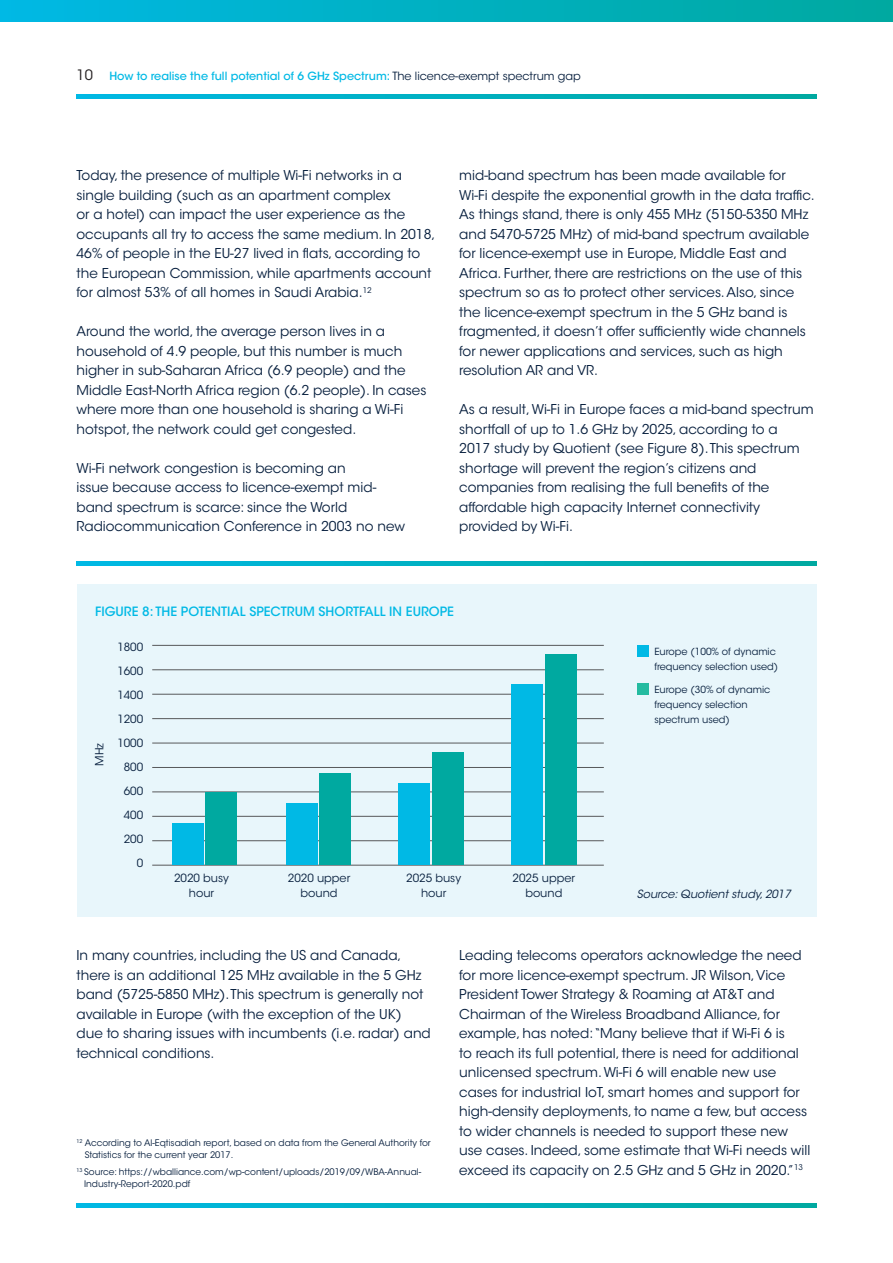
<style>
.page{position:relative;width:893px;height:1263px;background:#fff}
.page>*{position:absolute;margin:0;border:0;box-sizing:border-box;transform-origin:0 0}
.t1{font:13.5px/19.5px "ITC Avant Garde Std";color:#071f3e}
.t2{font:500 12.75px "ITC Avant Garde Std";color:#00b9e5}
.t3{font:11.25px/24px "ITC Avant Garde Std";color:#071f3e;text-align:center}
.t4{font:500 11.25px "ITC Avant Garde Std";color:#00b9e5}
.t5{font:italic 11.25px "ITC Avant Garde Std";color:#071f3e}
.t6{font:9.75px/15px "ITC Avant Garde Std";color:#071f3e}
.t7{font:9px/12px "ITC Avant Garde Std";color:#071f3e}
.s1{font-weight:400;font-size:14.25px;color:#231f20}
.s2{font-weight:400;color:#071f3e}
</style>
<div class="page">
<div style="left:0;top:0;width:893px;height:21px;background:linear-gradient(to right,#00b8e4,#00a99f)"></div>
<svg style="left:77px;top:94px;width:739px;height:4px;background:#00b0c1"></svg>
<svg style="left:77px;top:1203px;width:739px;height:5px;background:#00b0c1"></svg>
<svg style="left:77px;top:561px;width:739px;height:5px;background:#00b0c1"></svg>
<div style="left:77px;top:585px;width:739px;height:332px;background:#e8f6fb"></div>
<hr style="left:152px;top:645px;width:452px;height:1px;background:#57585a">
<hr style="left:152px;top:669px;width:452px;height:1px;background:#57585a">
<hr style="left:152px;top:694px;width:452px;height:1px;background:#57585a">
<hr style="left:152px;top:718px;width:452px;height:1px;background:#57585a">
<hr style="left:152px;top:743px;width:452px;height:1px;background:#57585a">
<hr style="left:152px;top:767px;width:452px;height:1px;background:#57585a">
<hr style="left:152px;top:792px;width:452px;height:1px;background:#57585a">
<hr style="left:152px;top:816px;width:452px;height:1px;background:#57585a">
<hr style="left:152px;top:840px;width:452px;height:1px;background:#57585a">
<hr style="left:152px;top:865px;width:452px;height:1px;background:#57585a">
<div style="left:172px;top:823px;width:31px;height:42px;background:#00b9e5"></div>
<div style="left:205px;top:792px;width:32px;height:73px;background:#00a9a0"></div>
<div style="left:286px;top:803px;width:32px;height:61px;background:#00b9e5"></div>
<div style="left:320px;top:773px;width:31px;height:91px;background:#00a9a0"></div>
<div style="left:399px;top:784px;width:31px;height:81px;background:#00b9e5"></div>
<div style="left:432px;top:752px;width:32px;height:113px;background:#00a9a0"></div>
<div style="left:511px;top:684px;width:32px;height:181px;background:#00b9e5"></div>
<div style="left:545px;top:654px;width:31px;height:211px;background:#00a9a0"></div>
<div style="left:637px;top:683px;width:11px;height:12px;background:#24bba0"></div>
<div style="left:637px;top:645px;width:11px;height:12px;background:#00b9e5"></div>
<p class="t4" style="left:77px;top:69px;width:506px"><span class="s1">10</span> How to realise the full potential of 6 GHz Spectrum: <span class="s2">The licence-exempt spectrum gap</span></p>
<p class="t1" style="left:77px;top:166px;width:360px">Today, the presence of multiple Wi-Fi networks in a single building (such as an apartment complex<br>or a hotel) can impact the user experience as the occupants all try to access the same medium. In 2018, 46% of people in the EU-27 lived in flats, according to the European Commission, while apartments account for almost 53% of all homes in Saudi Arabia.<sup>12</sup></p>
<p class="t1" style="left:77px;top:322px;width:351px">Around the world, the average person lives in a household of 4.9 people, but this number is much higher in sub-Saharan Africa (6.9 people) and the Middle East-North Africa region (6.2 people). In cases where more than one household is sharing a Wi-Fi hotspot, the network could get congested.</p>
<p class="t1" style="left:77px;top:458px;width:330px">Wi-Fi network congestion is becoming an<br>issue because access to licence-exempt mid&shy;band spectrum is scarce: since the World Radiocommunication Conference in 2003 no new</p>
<p class="t1" style="left:459px;top:166px;width:357px">mid-band spectrum has been made available for Wi-Fi despite the exponential growth in the data traffic.<br>As things stand, there is only 455 MHz (5150-5350 MHz and 5470-5725 MHz) of mid-band spectrum available for licence-exempt use in Europe, Middle East and Africa. Further, there are restrictions on the use of this spectrum so as to protect other services. Also, since the licence-exempt spectrum in the 5 GHz band is fragmented, it doesn’t offer sufficiently wide channels for newer applications and services, such as high resolution AR and VR.</p>
<p class="t1" style="left:459px;top:400px;width:356px">As a result, Wi-Fi in Europe faces a mid-band spectrum shortfall of up to 1.6 GHz by 2025, according to a<br>2017 study by Quotient (see Figure 8). This spectrum shortage will prevent the region’s citizens and companies from realising the full benefits of the affordable high capacity Internet connectivity provided by Wi-Fi.</p>
<p class="t2" style="left:95px;top:604px;width:360px">FIGURE 8: THE POTENTIAL SPECTRUM SHORTFALL IN EUROPE</p>
<p class="t3" style="left:87px;top:765px;width:24px;rotate:-90deg">MHz</p>
<p class="t3" style="left:117px;top:635px;width:27px;text-align:right">1800<br>1600<br>1400<br>1200<br>1000<br>800<br>600<br>400<br>200<br>0</p>
<p class="t3" style="left:174px;top:871px;width:56px;line-height:15px">2020 busy hour</p>
<p class="t3" style="left:288px;top:871px;width:64px;line-height:15px">2020 upper bound</p>
<p class="t3" style="left:406px;top:871px;width:56px;line-height:15px">2025 busy hour</p>
<p class="t3" style="left:513px;top:871px;width:64px;line-height:15px">2025 upper bound</p>
<p class="t6" style="left:654px;top:644px;width:125px">Europe (100% of dynamic frequency selection used)</p>
<p class="t6" style="left:654px;top:682px;width:117px">Europe (30% of dynamic frequency selection spectrum used)</p>
<p class="t5" style="left:637px;top:887px;width:156px">Source: Quotient study, 2017</p>
<p class="t1" style="left:77px;top:946px;width:356px">In many countries, including the US and Canada, there is an additional 125 MHz available in the 5 GHz band (5725-5850 MHz). This spectrum is generally not available in Europe (with the exception of the UK) due to sharing issues with incumbents (i.e. radar) and technical conditions.</p>
<p class="t1" style="left:459px;top:946px;width:353px">Leading telecoms operators acknowledge the need for more licence-exempt spectrum. JR Wilson, Vice President Tower Strategy &amp; Roaming at AT&amp;T and Chairman of the Wireless Broadband Alliance, for example, has noted: “Many believe that if Wi-Fi 6 is<br>to reach its full potential, there is need for additional unlicensed spectrum. Wi-Fi 6 will enable new use cases for industrial IoT, smart homes and support for high-density deployments, to name a few, but access to wider channels is needed to support these new use cases. Indeed, some estimate that Wi-Fi needs will exceed its capacity on 2.5 GHz and 5 GHz in 2020.”<sup>13</sup></p>
<p class="t7" style="left:85px;top:1137px;width:348px;text-indent:-8px"><sup>12</sup> According to Al-Eqtisadiah report, based on data from the General Authority for<br>Statistics for the current year 2017.</p>
<p class="t7" style="left:84px;top:1165px;width:339px;text-indent:-8px"><sup>13</sup> Source: https://wballiance.com/wp-content/uploads/2019/09/WBA-Annual-<br>Industry-Report-2020.pdf</p>
</div>
